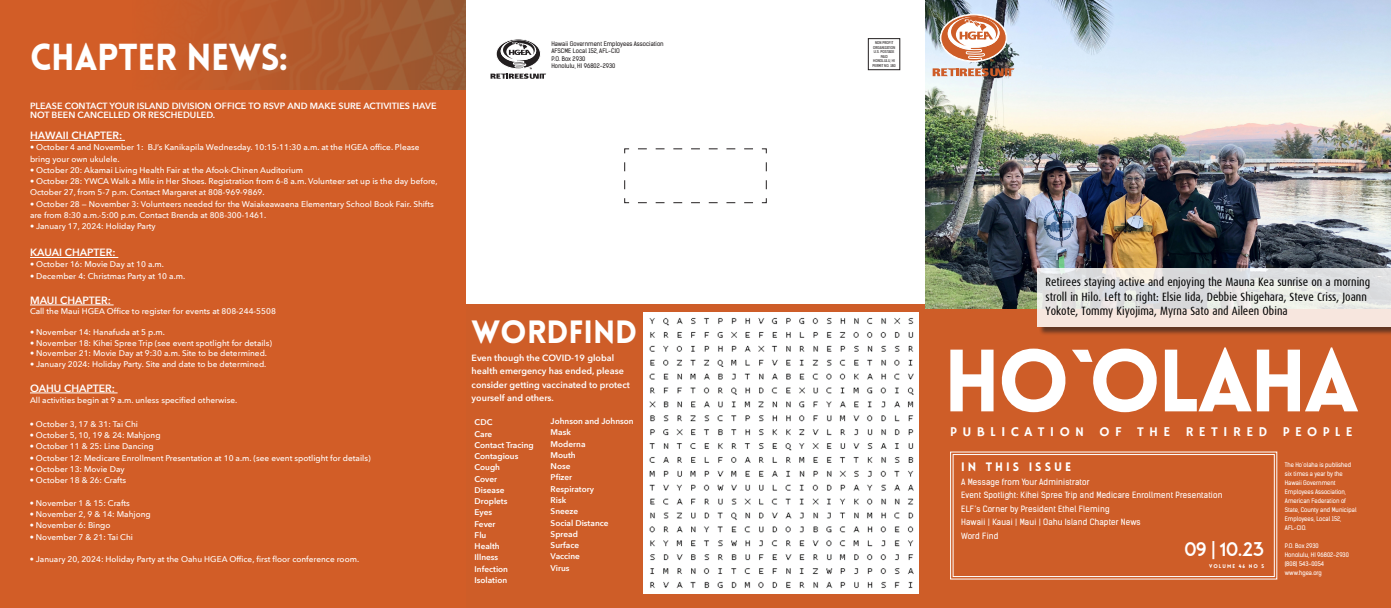
<style>
.page{position:relative;width:1391px;height:608px;background:#fff}
.page>*{position:absolute;margin:0;border:0;box-sizing:border-box;transform-origin:0 0}
.t1{font:900 86.25px "Lovelo";letter-spacing:-.04em;color:#fff}
.t2{font:900 36.75px "Lovelo";letter-spacing:-.01em;color:#fff}
.t3{font:900 31.5px "Lovelo";color:#fff}
.t4{font:18.75px "ADAM.CGPRO";color:#fff}
.t5{font:13.5px "Hammersmith One";letter-spacing:.4em;color:#fff}
.t6{font:12px/14.4px "Dax Condensed";color:#000}
.t7{font:900 12px "Lovelo";letter-spacing:.25em;color:#fff}
.t8{font:600 10.5px "Avenir Next";color:#fff}
.t9{font:600 9px/13.5px "Avenir Next";color:#fff}
.t10{font:500 8.25px/11.2px "Avenir Next";color:#fff}
.t11{font:600 8.25px "Avenir Next";color:#fff}
.t12{font:8.25px "Kelson Sans";letter-spacing:.02em;color:#fff}
.t13{font:6px/9px "Kelson Sans";color:#fff}
.t14{font:6px "Kelson Sans";color:#231f20}
.t15{font:900 5.25px "Lovelo";letter-spacing:.2em;color:#fff}
.t16{font:3.75px "Kelson Sans";color:#231f20}
</style>
<div class="page">
<div style="left:0;top:0;width:466px;height:608px;background:#d25d27"></div>
<img style="left:182px;top:0;width:284px;height:89px">
<hr style="left:30px;top:140px;width:95px;height:1px;background:#fff">
<hr style="left:30px;top:257px;width:88px;height:1px;background:#fff">
<hr style="left:30px;top:304px;width:84px;height:1px;background:#fff">
<hr style="left:30px;top:392px;width:88px;height:1px;background:#fff">
<svg style="left:490px;top:39px;width:56px;height:40px"></svg>
<div style="left:868px;top:38px;width:32px;height:32px;border:1px solid #231f20"></div>
<div style="left:466px;top:304px;width:469px;height:304px;background:#ce5d28"></div>
<img style="left:643px;top:312px;width:275px;height:281px">
<div style="left:925px;top:7px;width:465px;height:601px;background:#ce5d28"></div>
<svg style="left:950px;top:451px;width:327px;height:128px"></svg>
<div style="left:953px;top:454px;width:321px;height:122px;border:1px solid #fff"></div>
<img style="left:925px;top:0;width:465px;height:309px">
<div style="left:1038px;top:269px;width:352px;height:67px;background:#231f20;opacity:.75"></div>
<svg style="left:1037px;top:268px;width:353px;height:58px;background:#e8e3e0"></svg>
<svg style="left:932px;top:68px;width:82px;height:8px"></svg>
<svg style="left:940px;top:14px;width:67px;height:48px"></svg>
<svg style="left:624px;top:149px;width:143px;height:54px"></svg>
<p class="t2" style="left:30px;top:35px;width:259px">CHAPTER NEWS:</p>
<p class="t9" style="left:30px;top:101px;width:408px;line-height:9px">PLEASE CONTACT YOUR ISLAND DIVISION OFFICE TO RSVP AND MAKE SURE ACTIVITIES HAVE<br>NOT BEEN CANCELLED OR RESCHEDULED.</p>
<p class="t8" style="left:30px;top:126px;width:94px">HAWAII CHAPTER:</p>
<p class="t10" style="left:30px;top:141px;width:391px">• October 4 and November 1: BJ’s Kanikapila Wednesday. 10:15-11:30 a.m. at the HGEA office. Please bring your own ukulele.</p>
<p class="t10" style="left:30px;top:164px;width:275px">• October 20: Akamai Living Health Fair at the Afook-Chinen Auditorium</p>
<p class="t10" style="left:30px;top:175px;width:409px">• October 28: YWCA Walk a Mile in Her Shoes. Registration from 6-8 a.m. Volunteer set up is the day before,<br>October 27, from 5-7 p.m. Contact Margaret at 808-969-9869.</p>
<p class="t10" style="left:30px;top:198px;width:405px">• October 28 — November 3: Volunteers needed for the Waiakeawaena Elementary School Book Fair. Shifts are from 8:30 a.m.-5:00 p.m. Contact Brenda at 808-300-1461.</p>
<p class="t10" style="left:30px;top:220px;width:127px">• January 17, 2024: Holiday Party</p>
<p class="t8" style="left:30px;top:243px;width:87px">KAUAI CHAPTER:</p>
<p class="t10" style="left:30px;top:258px;width:136px">• October 16: Movie Day at 10 a.m.</p>
<p class="t10" style="left:30px;top:270px;width:157px">• December 4: Christmas Party at 10 a.m.</p>
<p class="t8" style="left:30px;top:291px;width:82px">MAUI CHAPTER:</p>
<p class="t10" style="left:30px;top:305px;width:247px">Call the Maui HGEA Office to register for events at 808-244-5508</p>
<p class="t10" style="left:30px;top:326px;width:136px">• November 14: Hanafuda at 5 p.m.</p>
<p class="t10" style="left:30px;top:337px;width:243px">• November 18: Kihei Spree Trip (see event spotlight for details)</p>
<p class="t10" style="left:30px;top:347px;width:238px">• November 21: Movie Day at 9:30 a.m. Site to be determined.</p>
<p class="t10" style="left:30px;top:358px;width:238px">• January 2024: Holiday Party. Site and date to be determined.</p>
<p class="t8" style="left:30px;top:379px;width:86px">OAHU CHAPTER:</p>
<p class="t10" style="left:30px;top:394px;width:209px">All activities begin at 9 a.m. unless specified otherwise.</p>
<p class="t10" style="left:30px;top:418px;width:110px">• October 3, 17 &amp; 31: Tai Chi</p>
<p class="t10" style="left:30px;top:429px;width:132px">• October 5, 10, 19 &amp; 24: Mahjong</p>
<p class="t10" style="left:30px;top:440px;width:126px">• October 11 &amp; 25: Line Dancing</p>
<p class="t10" style="left:30px;top:452px;width:342px">• October 12: Medicare Enrollment Presentation at 10 a.m. (see event spotlight for details)</p>
<p class="t10" style="left:30px;top:463px;width:96px">• October 13: Movie Day</p>
<p class="t10" style="left:30px;top:474px;width:98px">• October 18 &amp; 26: Crafts</p>
<p class="t10" style="left:30px;top:497px;width:102px">• November 1 &amp; 15: Crafts</p>
<p class="t10" style="left:30px;top:508px;width:122px">• November 2, 9 &amp; 14: Mahjong</p>
<p class="t10" style="left:30px;top:519px;width:82px">• November 6: Bingo</p>
<p class="t10" style="left:30px;top:530px;width:105px">• November 7 &amp; 21: Tai Chi</p>
<p class="t10" style="left:30px;top:553px;width:331px">• January 20, 2024: Holiday Party at the Oahu HGEA Office, first floor conference room.</p>
<p class="t14" style="left:551px;top:40px;width:114px">Hawaii Government Employees Association</p>
<p class="t14" style="left:551px;top:47px;width:70px">AFSCME Local 152, AFL-CIO</p>
<p class="t14" style="left:551px;top:55px;width:35px">P.O. Box 2930</p>
<p class="t14" style="left:551px;top:62px;width:65px">Honolulu, HI 96802-2930</p>
<p class="t3" style="left:471px;top:312px;width:167px">WORDFIND</p>
<p class="t9" style="left:471px;top:350px;width:160px">Even though the COVID-19 global health emergency has ended, please consider getting vaccinated to protect yourself and others.</p>
<p class="t11" style="left:474px;top:415px;width:19px">CDC</p>
<p class="t11" style="left:474px;top:426px;width:19px">Care</p>
<p class="t11" style="left:474px;top:437px;width:61px">Contact Tracing</p>
<p class="t11" style="left:474px;top:449px;width:45px">Contagious</p>
<p class="t11" style="left:474px;top:460px;width:27px">Cough</p>
<p class="t11" style="left:474px;top:471px;width:24px">Cover</p>
<p class="t11" style="left:474px;top:482px;width:31px">Disease</p>
<p class="t11" style="left:474px;top:494px;width:34px">Droplets</p>
<p class="t11" style="left:474px;top:505px;width:19px">Eyes</p>
<p class="t11" style="left:474px;top:516px;width:23px">Fever</p>
<p class="t11" style="left:474px;top:527px;width:13px">Flu</p>
<p class="t11" style="left:474px;top:539px;width:27px">Health</p>
<p class="t11" style="left:474px;top:550px;width:25px">Illness</p>
<p class="t11" style="left:474px;top:561px;width:35px">Infection</p>
<p class="t11" style="left:474px;top:572px;width:34px">Isolation</p>
<p class="t11" style="left:550px;top:414px;width:85px">Johnson and Johnson</p>
<p class="t11" style="left:550px;top:425px;width:22px">Mask</p>
<p class="t11" style="left:550px;top:436px;width:36px">Moderna</p>
<p class="t11" style="left:550px;top:448px;width:27px">Mouth</p>
<p class="t11" style="left:550px;top:459px;width:21px">Nose</p>
<p class="t11" style="left:550px;top:470px;width:23px">Pfizer</p>
<p class="t11" style="left:550px;top:481px;width:45px">Respiratory</p>
<p class="t11" style="left:550px;top:493px;width:17px">Risk</p>
<p class="t11" style="left:550px;top:504px;width:29px">Sneeze</p>
<p class="t11" style="left:550px;top:515px;width:59px">Social Distance</p>
<p class="t11" style="left:550px;top:526px;width:29px">Spread</p>
<p class="t11" style="left:550px;top:538px;width:30px">Surface</p>
<p class="t11" style="left:550px;top:549px;width:31px">Vaccine</p>
<p class="t11" style="left:550px;top:560px;width:20px">Virus</p>
<p class="t16" style="left:875px;top:41px;width:20px">NON PROFIT</p>
<p class="t16" style="left:873px;top:45px;width:24px">ORGANIZATION</p>
<p class="t16" style="left:873px;top:50px;width:22px">U.S. POSTAGE</p>
<p class="t16" style="left:880px;top:54px;width:8px">PAID</p>
<p class="t16" style="left:873px;top:59px;width:23px">HONOLULU, HI</p>
<p class="t16" style="left:872px;top:63px;width:25px">PERMIT NO. 180</p>
<p class="t6" style="left:1045px;top:275px;width:326px">Retirees staying active and enjoying the Mauna Kea sunrise on a morning stroll in Hilo. Left to right: Elsie Iida, Debbie Shigehara, Steve Criss, Joann<br>Yokote, Tommy Kiyojima, Myrna Sato and Aileen Obina</p>
<p class="t1" style="left:943px;top:327px;width:418px">HO`OLAHA</p>
<p class="t5" style="left:950px;top:423px;width:404px">PUBLICATION OF THE RETIRED PEOPLE</p>
<p class="t13" style="left:1284px;top:460px;width:73px">The Ho`olaha is published six times a year by the<br>Hawaii Government<br>Employees Association,<br>American Federation of<br>State, County and Municipal<br>Employees, Local 152,<br>AFL-CIO.</p>
<p class="t13" style="left:1284px;top:541px;width:35px">P.O. Box 2930</p>
<p class="t13" style="left:1284px;top:550px;width:65px">Honolulu, HI 96802-2930</p>
<p class="t13" style="left:1284px;top:559px;width:41px">(808) 543-0054</p>
<p class="t13" style="left:1284px;top:568px;width:38px">www.hgea.org</p>
<p class="t7" style="left:961px;top:459px;width:111px">IN THIS ISSUE</p>
<p class="t12" style="left:961px;top:476px;width:130px">A Message from Your Administrator</p>
<p class="t12" style="left:961px;top:490px;width:263px">Event Spotlight: Kihei Spree Trip and Medicare Enrollment Presentation</p>
<p class="t12" style="left:961px;top:503px;width:150px">ELF’s Corner by President Ethel Fleming</p>
<p class="t12" style="left:961px;top:517px;width:181px">Hawaii | Kauai | Maui | Oahu Island Chapter News</p>
<p class="t12" style="left:961px;top:530px;width:39px">Word Find</p>
<p class="t4" style="left:1184px;top:537px;width:82px">09 | 10.23</p>
<p class="t15" style="left:1209px;top:562px;width:57px">VOLUME 46 NO 5</p>
</div>
